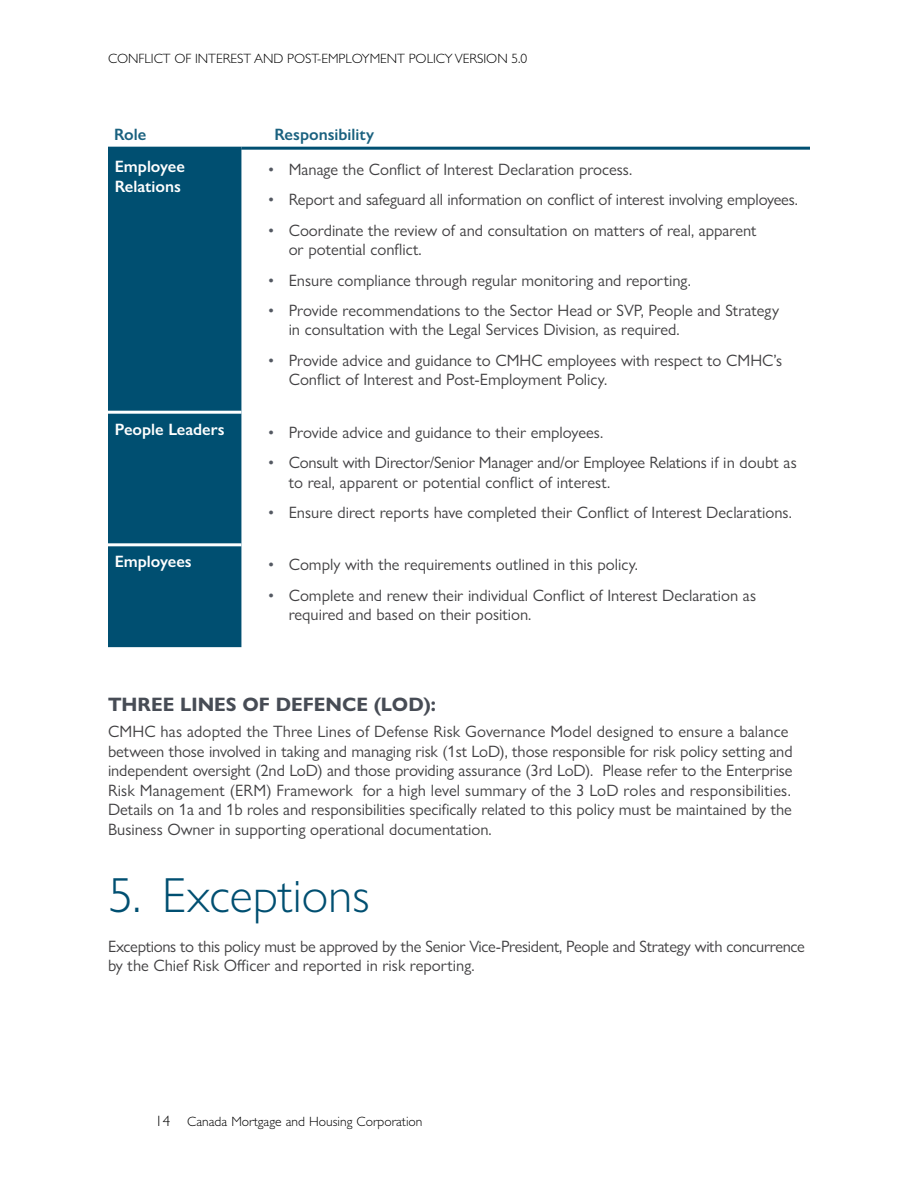
<style>
.page{position:relative;width:918px;height:1188px;background:#fff}
.page>*{position:absolute;margin:0;border:0;box-sizing:border-box;transform-origin:0 0}
.H2_Subhead1{font:300 49.5px "Gill Sans Nova";color:#004f71}
.H3_Subhead2{font:700 19.5px "Gill Sans Nova";color:#474c55}
.P_Body{font:16.5px/19.5px "Gill Sans Nova";color:#414042}
.P_Body-2{font:16.5px/19.5px "Gill Sans Nova";letter-spacing:-.02em;color:#414042}
.P_Body-3{font:600 16.5px/19.5px "Gill Sans Nova";color:#fff}
.t1{font:600 16.5px "Gill Sans Nova";color:#1a617f}
.t2{font:300 13.5px "Gill Sans Std";color:#000}
.s1{font-size:15px}
</style>
<div class="page">
<div style="left:108px;top:150px;width:133px;height:497px;background:#004f71"></div>
<hr style="left:108px;top:411px;width:133px;height:3px;background:#fff">
<hr style="left:108px;top:543px;width:133px;height:3px;background:#fff">
<hr style="left:108px;top:147px;width:133px;height:3px;background:#004f71">
<hr style="left:241px;top:147px;width:569px;height:3px;background:#004f71">
<p class="t2" style="left:108px;top:51px;width:421px">CONFLICT OF INTEREST AND POST-EMPLOYMENT POLICY VERSION 5.0</p>
<p class="t1" style="left:114px;top:124px;width:34px">Role</p>
<p class="t1" style="left:274px;top:124px;width:101px">Responsibility</p>
<p class="P_Body-3" style="left:115px;top:157px;width:72px">Employee<br>Relations</p>
<p class="P_Body" style="left:268px;top:160px;width:366px"><sup>●</sup> Manage the Conflict of Interest Declaration process.</p>
<p class="P_Body" style="left:268px;top:190px;width:531px"><sup>●</sup> Report and safeguard all information on conflict of interest involving employees.</p>
<p class="P_Body" style="left:289px;top:220px;width:470px;text-indent:-20px"><sup>●</sup> Coordinate the review of and consultation on matters of real, apparent or potential conflict.</p>
<p class="P_Body" style="left:268px;top:270px;width:424px"><sup>●</sup> Ensure compliance through regular monitoring and reporting.</p>
<p class="P_Body" style="left:289px;top:300px;width:492px;text-indent:-20px"><sup>●</sup> Provide recommendations to the Sector Head or SVP, People and Strategy in consultation with the Legal Services Division, as required.</p>
<p class="P_Body" style="left:289px;top:350px;width:495px;text-indent:-20px"><sup>●</sup> Provide advice and guidance to CMHC employees with respect to CMHC’s<br>Conflict of Interest and Post-Employment Policy.</p>
<p class="P_Body-3" style="left:115px;top:419px;width:111px">People Leaders</p>
<p class="P_Body" style="left:268px;top:422px;width:336px"><sup>●</sup> Provide advice and guidance to their employees.</p>
<p class="P_Body" style="left:289px;top:453px;width:510px;text-indent:-20px"><sup>●</sup> Consult with Director/Senior Manager and/or Employee Relations if in doubt as to real, apparent or potential conflict of interest.</p>
<p class="P_Body" style="left:268px;top:502px;width:525px"><sup>●</sup> Ensure direct reports have completed their Conflict of Interest Declarations.</p>
<p class="P_Body-3" style="left:115px;top:552px;width:79px">Employees</p>
<p class="P_Body" style="left:268px;top:555px;width:371px"><sup>●</sup> Comply with the requirements outlined in this policy.</p>
<p class="P_Body" style="left:289px;top:585px;width:469px;text-indent:-20px"><sup>●</sup> Complete and renew their individual Conflict of Interest Declaration as required and based on their position.</p>
<h3 class="H3_Subhead2" style="left:108px;top:692px;width:330px">THREE LINES OF DEFENCE (LOD):</h3>
<p class="P_Body" style="left:108px;top:722px;width:686px">CMHC has adopted the Three Lines of Defense Risk Governance Model designed to ensure a balance between those involved in taking and managing risk (1st LoD), those responsible for risk policy setting and independent oversight (2nd LoD) and those providing assurance (3rd LoD). Please refer to the Enterprise Risk Management (ERM) Framework for a high level summary of the 3 LoD roles and responsibilities.<br>Details on 1a and 1b roles and responsibilities specifically related to this policy must be maintained by the Business Owner in supporting operational documentation.</p>
<h2 class="H2_Subhead1" style="left:108px;top:865px;width:263px">5. Exceptions</h2>
<p class="P_Body-2" style="left:108px;top:936px;width:698px">Exceptions to this policy must be approved by the Senior Vice-President, People and Strategy with concurrence by the Chief Risk Officer and reported in risk reporting.</p>
<p class="t2" style="left:155px;top:1114px;width:269px"><span class="s1">14</span> Canada Mortgage and Housing Corporation</p>
</div>
